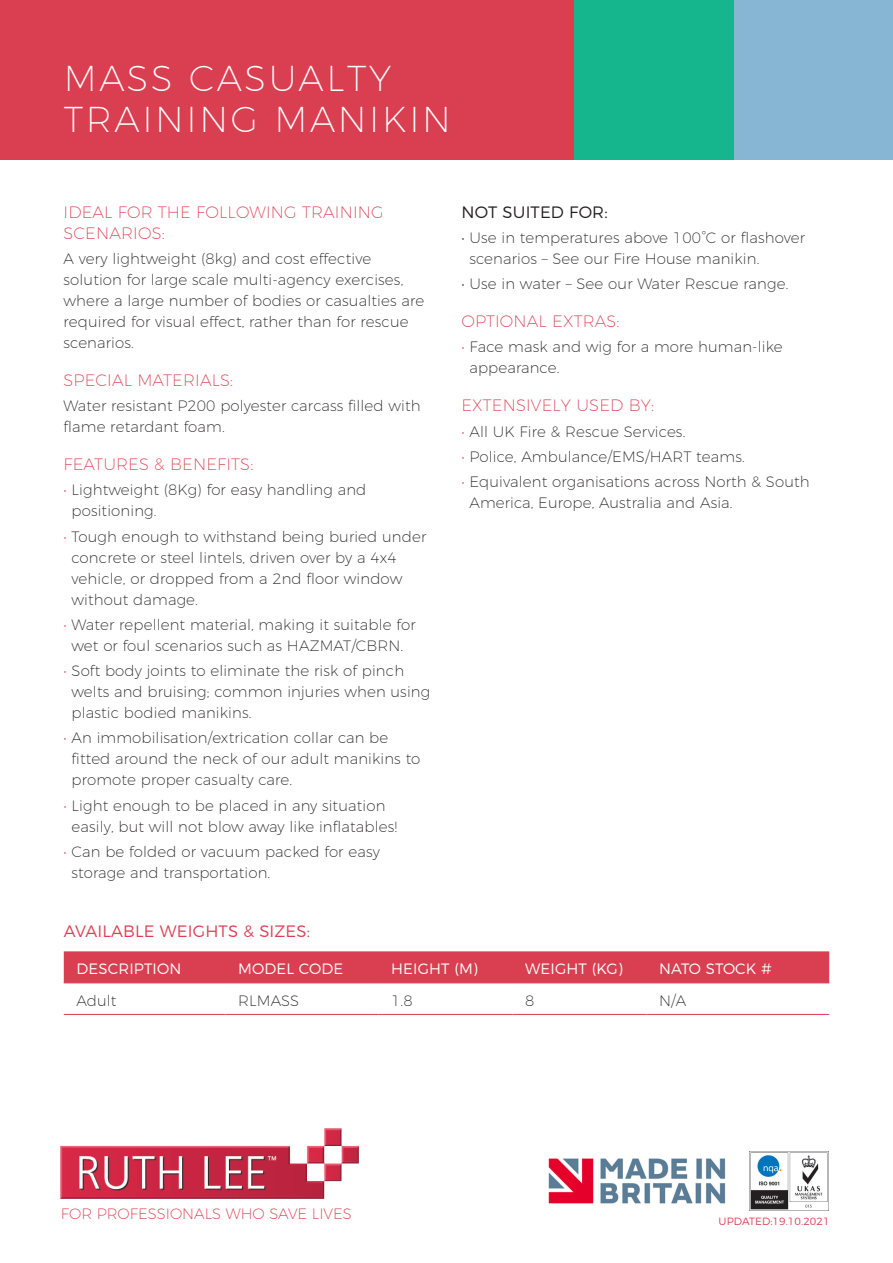
<style>
.page{position:relative;width:893px;height:1263px;background:#fff}
.page>*{position:absolute;margin:0;border:0;box-sizing:border-box;transform-origin:0 0}
.t1{font:200 36px/40.5px "Montserrat";letter-spacing:.075em;color:#fff}
.t2{font:200 16.5px/21px "Montserrat";letter-spacing:.01em;color:#da3f51}
.t3{font:300 16.5px "Montserrat";letter-spacing:.01em;color:#da3f51}
.t4{font:300 16.5px "Montserrat";letter-spacing:.01em;color:#231f20}
.t5{font:200 15px/21px "Montserrat";letter-spacing:.01em;color:#231f20}
.t6{font:300 15px "Montserrat";letter-spacing:.01em;color:#fff}
.t7{font:200 15px "Montserrat";color:#d83547}
.t8{font:300 10.5px "Montserrat";letter-spacing:.01em;color:#da3f51}
.s1{color:#da3f51}
</style>
<div class="page">
<div style="left:0;top:0;width:574px;height:159px;background:#da3f51"></div>
<div style="left:733px;top:0;width:160px;height:159px;background:#87b5d4"></div>
<div style="left:574px;top:0;width:159px;height:159px;background:#15b68d"></div>
<div style="left:64px;top:951px;width:765px;height:31px;background:#da3f51"></div>
<hr style="left:64px;top:982px;width:161px;height:1px;background:#da3f51">
<hr style="left:225px;top:982px;width:153px;height:1px;background:#da3f51">
<hr style="left:378px;top:982px;width:134px;height:1px;background:#da3f51">
<hr style="left:512px;top:982px;width:134px;height:1px;background:#da3f51">
<hr style="left:646px;top:982px;width:183px;height:1px;background:#da3f51">
<hr style="left:64px;top:1014px;width:161px;height:1px;background:#da3f51">
<hr style="left:225px;top:1014px;width:153px;height:1px;background:#da3f51">
<hr style="left:378px;top:1014px;width:134px;height:1px;background:#da3f51">
<hr style="left:512px;top:1014px;width:134px;height:1px;background:#da3f51">
<hr style="left:646px;top:1014px;width:183px;height:1px;background:#da3f51">
<img style="left:750px;top:1151px;width:78px;height:59px">
<img style="left:548px;top:1158px;width:178px;height:46px">
<img style="left:61px;top:1129px;width:298px;height:69px">
<p class="t1" style="left:64px;top:55px;width:389px">MASS CASUALTY<br>TRAINING MANIKIN</p>
<p class="t2" style="left:64px;top:200px;width:322px">IDEAL FOR THE FOLLOWING TRAINING<br>SCENARIOS:</p>
<p class="t5" style="left:64px;top:247px;width:362px">A very lightweight (8kg) and cost effective solution for large scale multi-agency exercises, where a large number of bodies or casualties are required for visual effect, rather than for rescue scenarios.</p>
<p class="t2" style="left:64px;top:368px;width:171px">SPECIAL MATERIALS:</p>
<p class="t5" style="left:64px;top:394px;width:359px">Water resistant P200 polyester carcass filled with flame retardant foam.</p>
<p class="t2" style="left:64px;top:452px;width:191px">FEATURES &amp; BENEFITS:</p>
<p class="t5" style="left:72px;top:478px;width:296px;text-indent:-8px"><span class="s1">•</span> Lightweight (8Kg) for easy handling and positioning.</p>
<p class="t5" style="left:72px;top:524px;width:356px;text-indent:-8px"><span class="s1">•</span> Tough enough to withstand being buried under concrete or steel lintels, driven over by a 4x4 vehicle, or dropped from a 2nd floor window without damage.</p>
<p class="t5" style="left:64px;top:613px;width:354px;text-align:center"><span class="s1">•</span> Water repellent material, making it suitable for wet or foul scenarios such as HAZMAT/CBRN.</p>
<p class="t5" style="left:72px;top:659px;width:360px;text-indent:-8px"><span class="s1">•</span> Soft body joints to eliminate the risk of pinch welts and bruising; common injuries when using plastic bodied manikins.</p>
<p class="t5" style="left:72px;top:726px;width:350px;text-indent:-8px"><span class="s1">•</span> An immobilisation/extrication collar can be fitted around the neck of our adult manikins to promote proper casualty care.</p>
<p class="t5" style="left:72px;top:793px;width:327px;text-indent:-8px"><span class="s1">•</span> Light enough to be placed in any situation easily, but will not blow away like inflatables!</p>
<p class="t5" style="left:72px;top:840px;width:310px;text-indent:-8px"><span class="s1">•</span> Can be folded or vacuum packed for easy storage and transportation.</p>
<p class="t4" style="left:461px;top:199px;width:148px">NOT SUITED FOR:</p>
<p class="t5" style="left:469px;top:226px;width:337px;text-indent:-8px">• Use in temperatures above 100°C or flashover scenarios – See our Fire House manikin.</p>
<p class="t5" style="left:461px;top:272px;width:328px">• Use in water – See our Water Rescue range.</p>
<p class="t2" style="left:461px;top:309px;width:160px">OPTIONAL EXTRAS:</p>
<p class="t5" style="left:469px;top:335px;width:315px;text-indent:-8px"><span class="s1">•</span> Face mask and wig for a more human-like appearance.</p>
<p class="t2" style="left:461px;top:394px;width:194px">EXTENSIVELY USED BY:</p>
<p class="t5" style="left:461px;top:419px;width:226px"><span class="s1">•</span> All UK Fire &amp; Rescue Services.</p>
<p class="t5" style="left:461px;top:445px;width:285px"><span class="s1">•</span> Police, Ambulance/EMS/HART teams.</p>
<p class="t5" style="left:469px;top:470px;width:342px;text-indent:-8px"><span class="s1">•</span> Equivalent organisations across North &amp; South<br>America, Europe, Australia and Asia.</p>
<p class="t3" style="left:64px;top:918px;width:248px">AVAILABLE WEIGHTS &amp; SIZES:</p>
<p class="t6" style="left:77px;top:957px;width:106px">DESCRIPTION</p>
<p class="t6" style="left:238px;top:957px;width:107px">MODEL CODE</p>
<p class="t6" style="left:391px;top:957px;width:88px">HEIGHT (M)</p>
<p class="t6" style="left:525px;top:957px;width:99px">WEIGHT (KG)</p>
<p class="t6" style="left:659px;top:957px;width:114px">NATO STOCK #</p>
<p class="t5" style="left:77px;top:989px;width:41px">Adult</p>
<p class="t5" style="left:238px;top:989px;width:63px">RLMASS</p>
<p class="t5" style="left:391px;top:989px;width:23px">1.8</p>
<p class="t5" style="left:525px;top:989px;width:11px">8</p>
<p class="t5" style="left:659px;top:989px;width:29px">N/A</p>
<p class="t7" style="left:61px;top:1202px;width:292px">FOR PROFESSIONALS WHO SAVE LIVES</p>
<p class="t8" style="left:719px;top:1213px;width:112px">UPDATED:19.10.2021</p>
</div>
